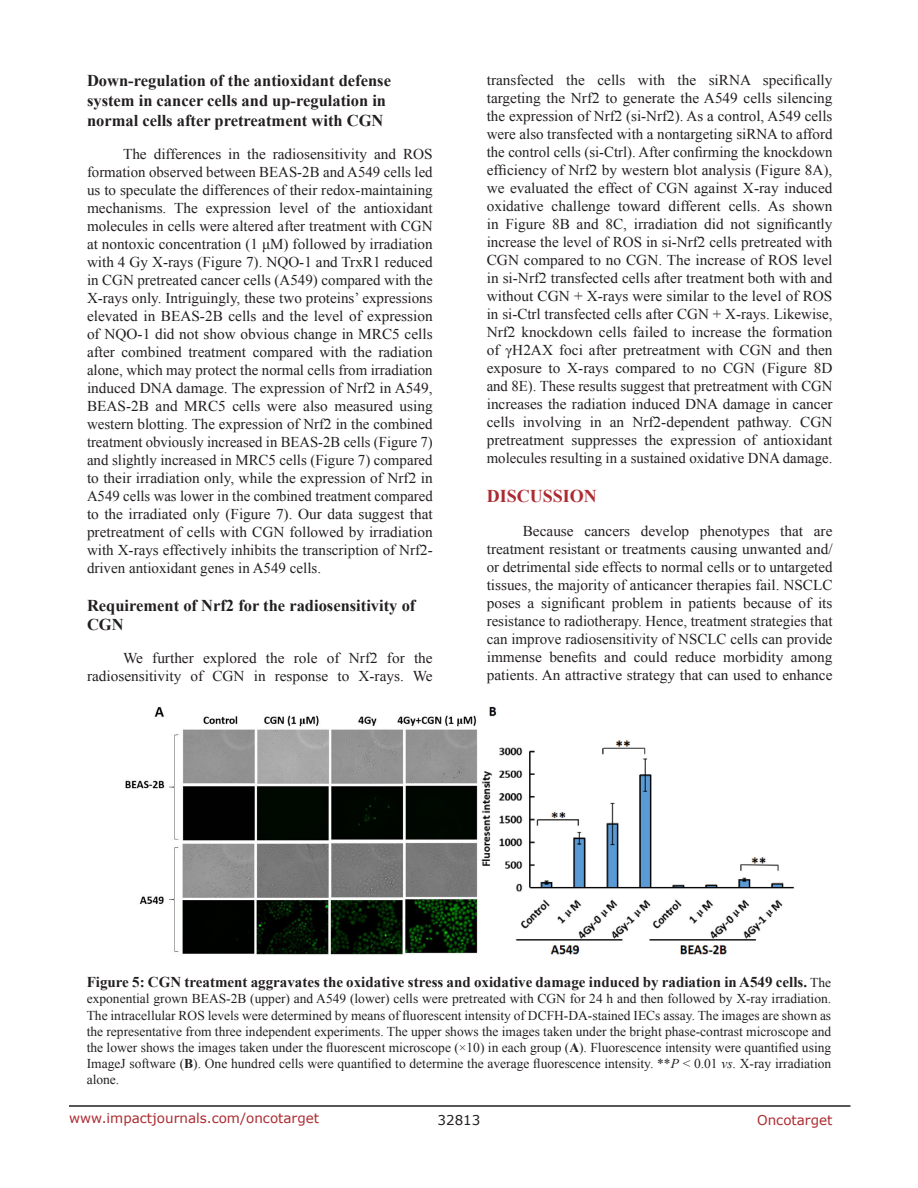
<style>
.page{position:relative;width:918px;height:1188px;background:#fff}
.page>*{position:absolute;margin:0;border:0;box-sizing:border-box;transform-origin:0 0}
.Heading{font:700 18px "Times New Roman";color:#ac2b31}
.SubHeading_middle{font:700 16.5px/19.8px "Times New Roman";color:#231f20}
.BodyText{font:15px/18px "Times New Roman";color:#231f20;text-align:justify}
.FigureText{font:700 15px "Times New Roman";color:#231f20}
.FigureText-2{font:13.5px/16.2px "Times New Roman";color:#231f20;text-align:justify}
.t1{font:13.5px "Verdana";color:#ac2b31}
.t2{font:13.5px "Verdana";color:#231f20}
.s1{font-weight:400;font-size:13.5px}
.s2{font-weight:700}
.s3{font-style:italic}
</style>
<div class="page">
<hr style="left:69px;top:1105px;width:781px;height:2px;background:#231f20">
<img style="left:125px;top:706px;width:669px;height:249px">
<p class="SubHeading_middle" style="left:87px;top:70px;width:306px">Down-regulation of the antioxidant defense system in cancer cells and up-regulation in normal cells after pretreatment with CGN</p>
<p class="BodyText" style="left:87px;top:145px;width:347px;text-indent:36px">The differences in the radiosensitivity and ROS formation observed between BEAS-2B and A549 cells led us to speculate the differences of their redox-maintaining mechanisms. The expression level of the antioxidant molecules in cells were altered after treatment with CGN at nontoxic concentration (1 μM) followed by irradiation with 4 Gy X-rays (Figure 7). NQO-1 and TrxR1 reduced in CGN pretreated cancer cells (A549) compared with the X-rays only. Intriguingly, these two proteins’ expressions elevated in BEAS-2B cells and the level of expression of NQO-1 did not show obvious change in MRC5 cells after combined treatment compared with the radiation alone, which may protect the normal cells from irradiation induced DNA damage. The expression of Nrf2 in A549, BEAS-2B and MRC5 cells were also measured using western blotting. The expression of Nrf2 in the combined treatment obviously increased in BEAS-2B cells (Figure 7) and slightly increased in MRC5 cells (Figure 7) compared to their irradiation only, while the expression of Nrf2 in A549 cells was lower in the combined treatment compared to the irradiated only (Figure 7). Our data suggest that pretreatment of cells with CGN followed by irradiation with X-rays effectively inhibits the transcription of Nrf2- driven antioxidant genes in A549 cells.</p>
<p class="SubHeading_middle" style="left:87px;top:595px;width:330px">Requirement of Nrf2 for the radiosensitivity of<br>CGN</p>
<p class="BodyText" style="left:87px;top:649px;width:347px;text-align:right">We further explored the role of Nrf2 for the radiosensitivity of CGN in response to X-rays. We</p>
<p class="BodyText" style="left:487px;top:71px;width:347px">transfected the cells with the siRNA specifically targeting the Nrf2 to generate the A549 cells silencing the expression of Nrf2 (si-Nrf2). As a control, A549 cells were also transfected with a nontargeting siRNA to afford the control cells (si-Ctrl). After confirming the knockdown efficiency of Nrf2 by western blot analysis (Figure 8A), we evaluated the effect of CGN against X-ray induced oxidative challenge toward different cells. As shown in Figure 8B and 8C, irradiation did not significantly increase the level of ROS in si-Nrf2 cells pretreated with CGN compared to no CGN. The increase of ROS level in si-Nrf2 transfected cells after treatment both with and without CGN + X-rays were similar to the level of ROS in si-Ctrl transfected cells after CGN + X-rays. Likewise, Nrf2 knockdown cells failed to increase the formation of γH2AX foci after pretreatment with CGN and then exposure to X-rays compared to no CGN (Figure 8D and 8E). These results suggest that pretreatment with CGN increases the radiation induced DNA damage in cancer cells involving in an Nrf2-dependent pathway. CGN pretreatment suppresses the expression of antioxidant molecules resulting in a sustained oxidative DNA damage.</p>
<p class="Heading" style="left:487px;top:483px;width:112px">DISCUSSION</p>
<p class="BodyText" style="left:487px;top:522px;width:347px;text-indent:36px">Because cancers develop phenotypes that are treatment resistant or treatments causing unwanted and/ or detrimental side effects to normal cells or to untargeted tissues, the majority of anticancer therapies fail. NSCLC poses a significant problem in patients because of its resistance to radiotherapy. Hence, treatment strategies that can improve radiosensitivity of NSCLC cells can provide immense benefits and could reduce morbidity among patients. An attractive strategy that can used to enhance</p>
<p class="FigureText" style="left:87px;top:972px;width:746px">Figure 5: CGN treatment aggravates the oxidative stress and oxidative damage induced by radiation in A549 cells. <span class="s1">The</span></p>
<p class="FigureText-2" style="left:87px;top:991px;width:746px">exponential grown BEAS-2B (upper) and A549 (lower) cells were pretreated with CGN for 24 h and then followed by X-ray irradiation.<br>The intracellular ROS levels were determined by means of fluorescent intensity of DCFH-DA-stained IECs assay. The images are shown as the representative from three independent experiments. The upper shows the images taken under the bright phase-contrast microscope and the lower shows the images taken under the fluorescent microscope (×10) in each group (<span class="s2">A</span>). Fluorescence intensity were quantified using ImageJ software (<span class="s2">B</span>). One hundred cells were quantified to determine the average fluorescence intensity. **<span class="s3">P</span> &lt; 0.01 <span class="s3">vs</span>. X-ray irradiation alone.</p>
<p class="t1" style="left:69px;top:1109px;width:252px">www.impactjournals.com/oncotarget</p>
<p class="t2" style="left:438px;top:1111px;width:44px">32813</p>
<p class="t1" style="left:757px;top:1111px;width:77px">Oncotarget</p>
</div>
